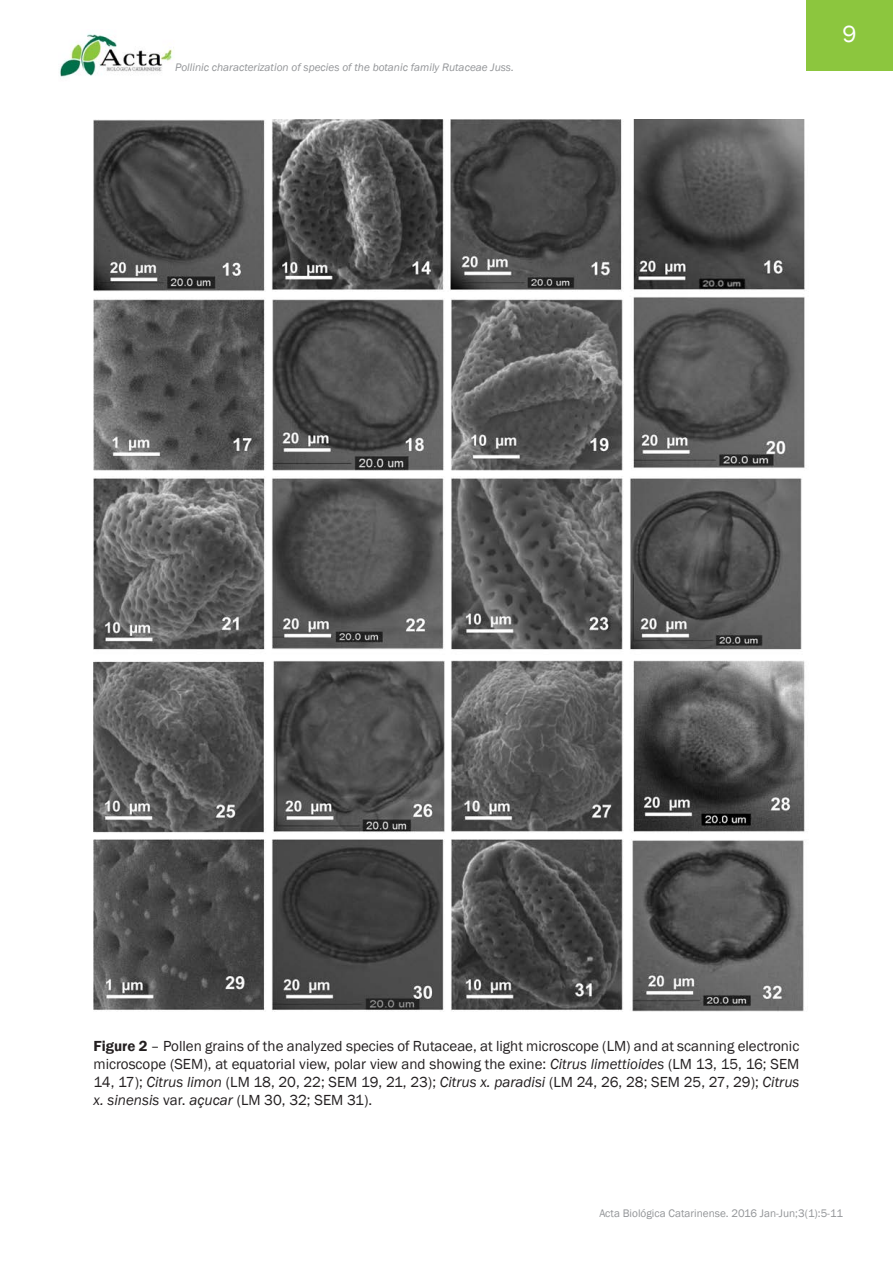
<style>
.page{position:relative;width:893px;height:1263px;background:#fff}
.page>*{position:absolute;margin:0;border:0;box-sizing:border-box;transform-origin:0 0}
.t1{font:24px "Franklin Gothic";color:#fff}
.t2{font:15px/18px "Franklin Gothic";color:#231f20;text-align:justify}
.t3{font:italic 11.25px "Franklin Gothic";color:#939598}
.t4{font:11.25px "Franklin Gothic";color:#939598}
.s1{font-weight:600}
.s2{font-style:italic}
</style>
<div class="page">
<img style="left:59px;top:33px;width:115px;height:45px">
<div style="left:806px;top:0;width:87px;height:71px;background:#8cc63e"></div>
<img style="left:94px;top:119px;width:711px;height:892px">
<p class="t3" style="left:175px;top:60px;width:340px">Pollinic characterization of species of the botanic family Rutaceae Juss.</p>
<h1 class="t1" style="left:842px;top:19px;width:16px">9</h1>
<p class="t2" style="left:94px;top:1037px;width:707px"><span class="s1">Figure 2</span> – Pollen grains of the analyzed species of Rutaceae, at light microscope (LM) and at scanning electronic microscope (SEM), at equatorial view, polar view and showing the exine: <span class="s2">Citrus limettioides</span> (LM 13, 15, 16; SEM 14, 17); <span class="s2">Citrus limon</span> (LM 18, 20, 22; SEM 19, 21, 23); <span class="s2">Citrus x. paradisi</span> (LM 24, 26, 28; SEM 25, 27, 29); <span class="s2">Citrus x. sinensis</span> var. <span class="s2">açucar</span> (LM 30, 32; SEM 31).</p>
<p class="t4" style="left:599px;top:1206px;width:245px">Acta Biológica Catarinense. 2016 Jan-Jun;3(1):5-11</p>
</div>
